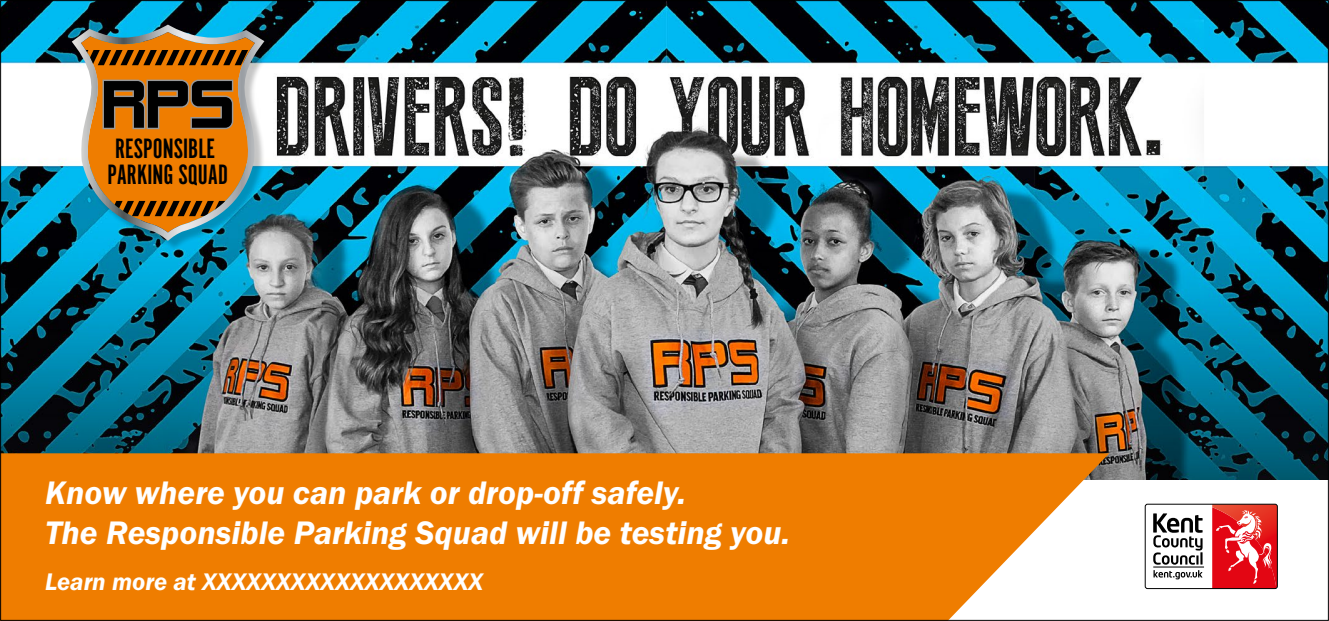
<style>
.page{position:relative;width:1329px;height:621px;background:#fff}
.page>*{position:absolute;margin:0;border:0;box-sizing:border-box;transform-origin:0 0}
.t1{font:italic 600 33.75px/40.5px "Franklin Got T";color:#fff}
.t2{font:29.12px/26px "Alternate Got No 1 D";color:#000}
.t3{font:italic 600 24.88px "Franklin Got T";color:#fff}
</style>
<div class="page">
<img style="left:2px;top:0;width:1327px;height:478px">
<svg style="left:1212px;top:505px;width:65px;height:83px;background:#e94044"></svg>
<svg style="left:1153px;top:513px;width:49px;height:66px"></svg>
<hr style="left:1153px;top:566px;width:51px;height:1px;background:#000">
<div style="left:1145px;top:503px;width:132px;height:85px;border:1px solid #000;border-radius:2px"></div>
<svg style="left:2px;top:453px;width:1107px;height:165px;background:#ef8511"></svg>
<div style="left:74px;top:27px;width:201px;height:224px;background:#000;opacity:.23"></div>
<svg style="left:72px;top:25px;width:192px;height:216px;background:#ac9059"></svg>
<svg style="left:102px;top:79px;width:131px;height:50px;background:#5c3c19"></svg>
<svg style="left:81px;top:50px;width:174px;height:15px;background:#714512"></svg>
<svg style="left:86px;top:201px;width:162px;height:15px;background:#535d48"></svg>
<p class="t2" style="left:108px;top:136px;width:122px">RESPONSIBLE<br>PARKING SQUAD</p>
<p class="t1" style="left:45px;top:472px;width:747px">Know where you can park or drop-off safely.<br>The Responsible Parking Squad will be testing you.</p>
<p class="t3" style="left:45px;top:567px;width:440px">Learn more at XXXXXXXXXXXXXXXXXXX</p>
</div>
